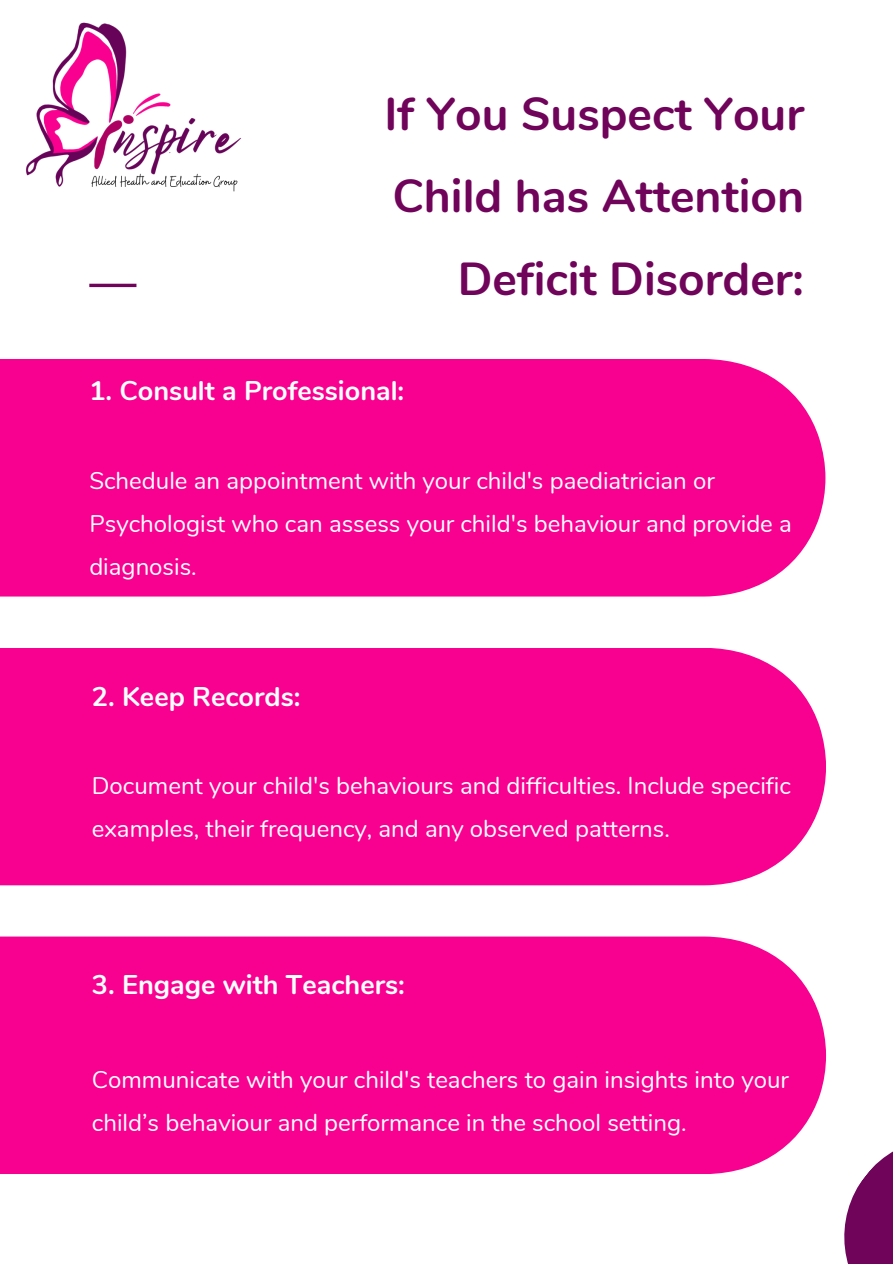
<style>
.page{position:relative;width:893px;height:1264px;background:#fff}
.page>*{position:absolute;margin:0;border:0;box-sizing:border-box;transform-origin:0 0}
.t1{font:700 46.2px/82.7px "Nunito";color:#70035a;text-align:right}
.t2{font:700 27px "Nunito";color:#fff}
.t3{font:24px/42.8px "Nunito";color:#fff}
</style>
<div class="page">
<img style="left:26px;top:22px;width:215px;height:170px">
<svg style="left:844px;top:1152px;width:48px;height:111px"></svg>
<hr style="left:89px;top:284px;width:47px;height:3px;background:#70035a">
<div style="left:0;top:359px;width:825px;height:237px;background:#f80090"></div>
<div style="left:0;top:648px;width:826px;height:237px;background:#f80090"></div>
<div style="left:0;top:936px;width:826px;height:238px;background:#f80090"></div>
<h1 class="t1" style="left:384px;top:73px;width:421px">If You Suspect Your<br>Child has Attention<br>Deficit Disorder:</h1>
<h2 class="t2" style="left:89px;top:373px;width:316px">1. Consult a Professional:</h2>
<p class="t3" style="left:89px;top:460px;width:704px">Schedule an appointment with your child's paediatrician or<br>Psychologist who can assess your child's behaviour and provide a diagnosis.</p>
<h2 class="t2" style="left:92px;top:678px;width:210px">2. Keep Records:</h2>
<p class="t3" style="left:92px;top:765px;width:700px">Document your child's behaviours and difficulties. Include specific examples, their frequency, and any observed patterns.</p>
<h2 class="t2" style="left:92px;top:966px;width:314px">3. Engage with Teachers:</h2>
<p class="t3" style="left:92px;top:1058px;width:698px">Communicate with your child's teachers to gain insights into your child’s behaviour and performance in the school setting.</p>
</div>
